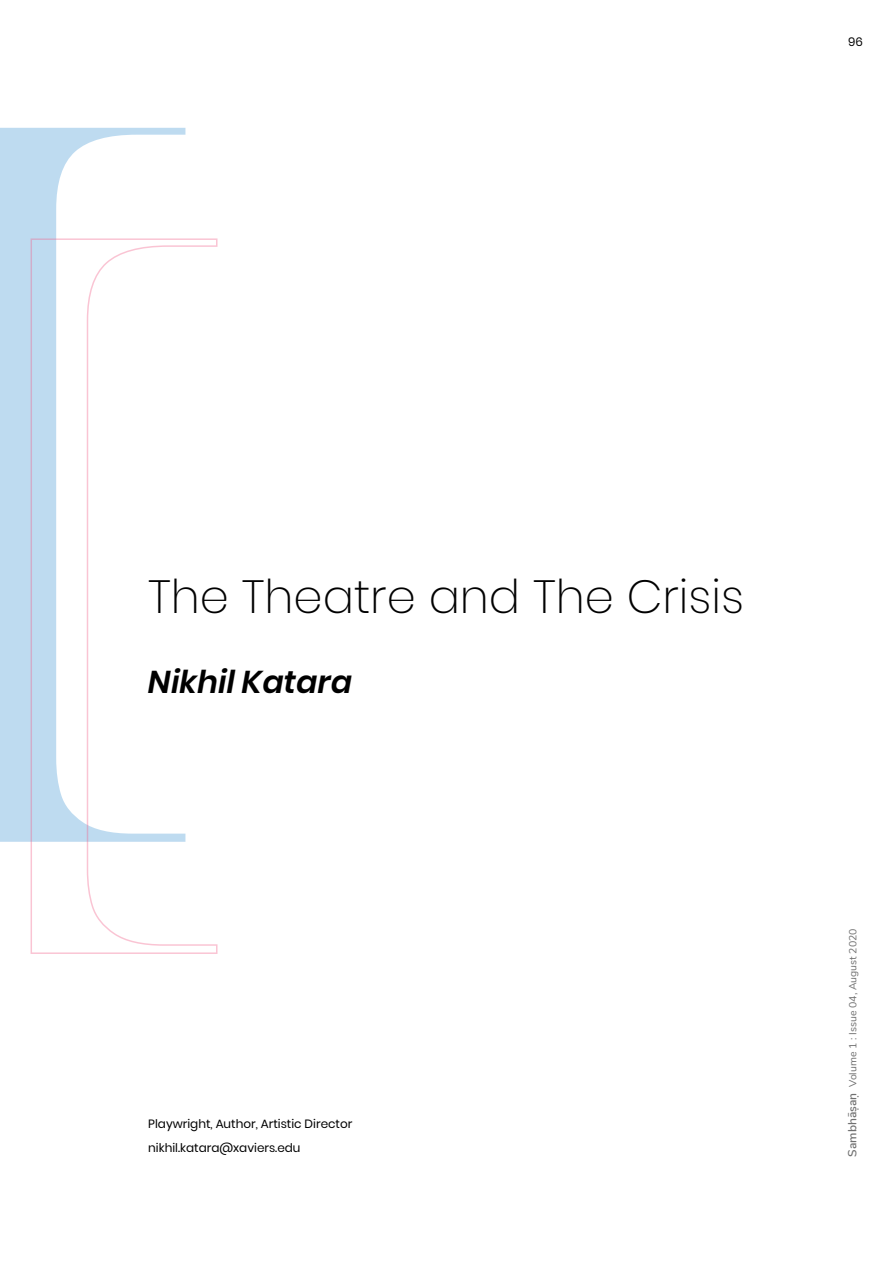
<style>
.page{position:relative;width:893px;height:1263px;background:#fff}
.page>*{position:absolute;margin:0;border:0;box-sizing:border-box;transform-origin:0 0}
.t1{font:200 46.5px "Poppins";color:#000}
.t2{font:italic 600 31.5px "Poppins";color:#000}
.t3{font:12px/24px "Poppins";color:#000}
.t4{font:10.5px "Nunito";color:#707070}
.s1{font-weight:600;font-size:12px}
</style>
<div class="page">
<svg style="left:0;top:128px;width:185px;height:714px;fill:#bedbf0"></svg>
<svg style="left:30px;top:238px;width:188px;height:716px"></svg>
<p class="t3" style="left:848px;top:29px;width:16px">96</p>
<h1 class="t1" style="left:148px;top:570px;width:597px">The Theatre and The Crisis</h1>
<h2 class="t2" style="left:148px;top:664px;width:205px">Nikhil Katara</h2>
<p class="t3" style="left:148px;top:1111px;width:206px">Playwright, Author, Artistic Director nikhil.katara@xaviers.edu</p>
<p class="t4" style="left:845px;top:1156px;width:230px;rotate:-90deg"><span class="s1">Sambhāṣaṇ</span> Volume 1 : Issue 04, August 2020</p>
</div>
